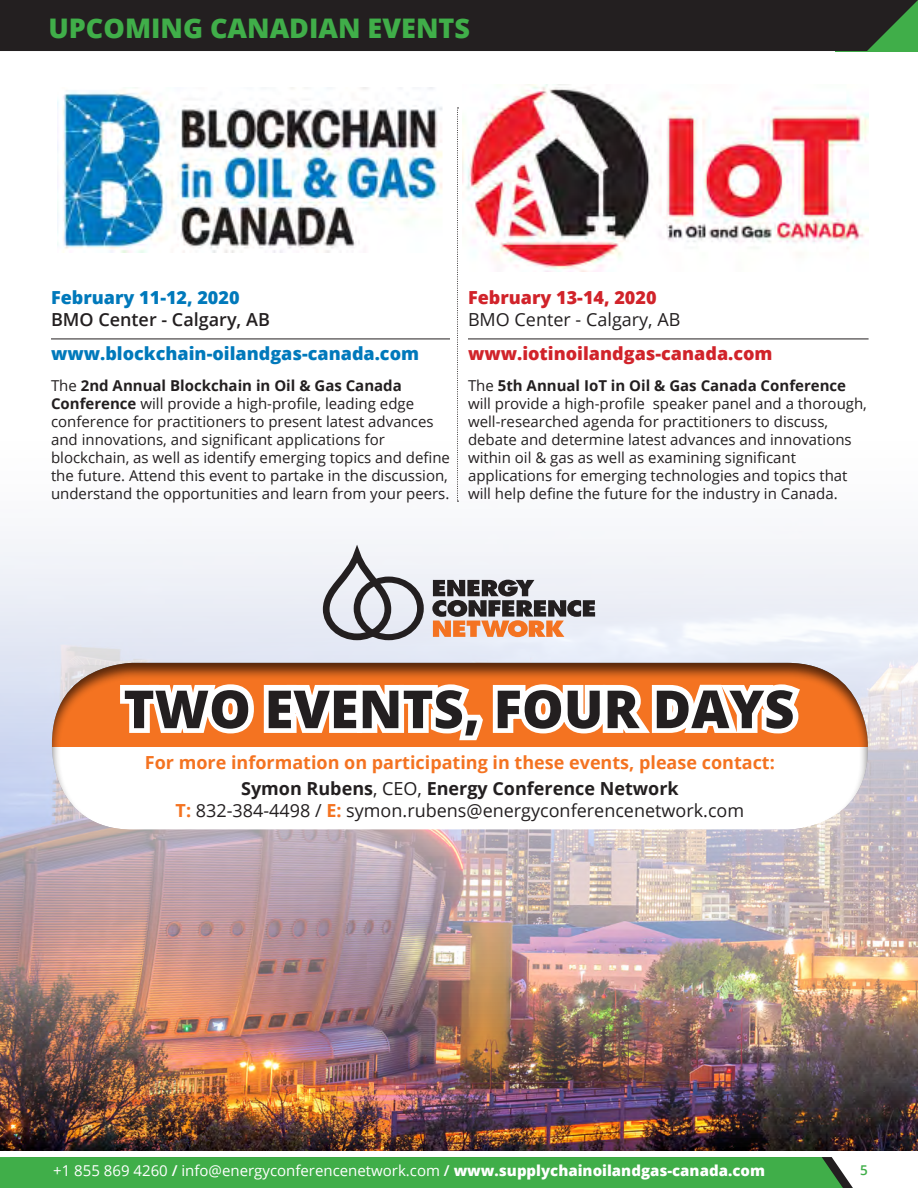
<style>
.page{position:relative;width:918px;height:1188px;background:#fff}
.page>*{position:absolute;margin:0;border:0;box-sizing:border-box;transform-origin:0 0}
.t1{font:800 52.5px "Open Sans";color:#231f20}
.t2{font:800 27px "Open Sans";color:#40ae49}
.t3{font:18px "Open Sans";color:#231f20}
.t4{font:700 18px "Open Sans";color:#f47321}
.t5{font:800 18px "Open Sans";color:#0079bb}
.t6{font:800 18px "Open Sans";color:#d1232a}
.t7{font:700 18px "Open Sans";color:#231f20}
.t8{font:600 18px "Open Sans";color:#231f20}
.t9{font:15px/18px "Open Sans";color:#231f20}
.t10{font:15px "Open Sans";color:#fff}
.t11{font:600 13.5px "Open Sans";color:#40ae49}
.s1{font-weight:700}
.s2{font-weight:400}
.s3{font-weight:700;color:#f47321}
.s4{font-weight:600}
.s5{font-weight:800}
</style>
<div class="page">
<div style="left:0;top:1157px;width:853px;height:31px;background:#40ae49"></div>
<div style="left:0;top:0;width:918px;height:51px;background:#231f20"></div>
<img style="left:0;top:201px;width:918px;height:950px">
<img style="left:58px;top:87px;width:385px;height:165px">
<img style="left:462px;top:84px;width:407px;height:188px">
<hr style="left:51px;top:339px;width:399px;height:1px;background:#231f20">
<hr style="left:468px;top:339px;width:401px;height:1px;background:#231f20">
<svg style="left:457px;top:107px;width:2px;height:395px"></svg>
<svg style="left:320px;top:533px;width:104px;height:84px"></svg>
<svg style="left:432px;top:580px;width:163px;height:37px"></svg>
<div style="left:50px;top:661px;width:818px;height:169px;background:#231f20;opacity:.75"></div>
<svg style="left:115px;top:617px;width:692px;height:231px"></svg>
<p class="t2" style="left:48px;top:8px;width:423px">UPCOMING CANADIAN EVENTS</p>
<p class="t5" style="left:51px;top:284px;width:190px">February 11-12, 2020</p>
<p class="t8" style="left:51px;top:307px;width:220px">BMO Center - Calgary, AB</p>
<p class="t5" style="left:51px;top:340px;width:370px">www.blockchain-oilandgas-canada.com</p>
<p class="t9" style="left:51px;top:376px;width:400px">The <span class="s1">2nd Annual Blockchain in Oil &amp; Gas Canada Conference</span> will provide a high-profile, leading edge conference for practitioners to present latest advances and innovations, and significant applications for blockchain, as well as identify emerging topics and define the future. Attend this event to partake in the discussion, understand the opportunities and learn from your peers.</p>
<p class="t6" style="left:468px;top:284px;width:190px">February 13-14, 2020</p>
<p class="t3" style="left:468px;top:307px;width:214px">BMO Center - Calgary, AB</p>
<p class="t6" style="left:468px;top:340px;width:306px">www.iotinoilandgas-canada.com</p>
<p class="t9" style="left:468px;top:376px;width:400px">The <span class="s1">5th Annual IoT in Oil &amp; Gas Canada Conference </span>will provide a high-profile speaker panel and a thorough, well-researched agenda for practitioners to discuss, debate and determine latest advances and innovations within oil &amp; gas as well as examining significant applications for emerging technologies and topics that will help define the future for the industry in Canada.</p>
<p class="t1" style="left:124px;top:669px;width:673px">TWO EVENTS, FOUR DAYS</p>
<p class="t4" style="left:145px;top:750px;width:631px">For more information on participating in these events, please contact:</p>
<p class="t7" style="left:241px;top:776px;width:439px">Symon Rubens<span class="s2">, CEO,</span> Energy Conference Network</p>
<p class="t3" style="left:176px;top:798px;width:570px"><span class="s3">T:</span> 832-384-4498 / <span class="s3">E:</span> symon.rubens@energyconferencenetwork.com</p>
<p class="t10" style="left:53px;top:1161px;width:713px">+1 855 869 4260 <span class="s4">/</span> info@energyconferencenetwork.com <span class="s4">/</span> <span class="s5">www.supplychainoilandgas-canada.com</span></p>
<p class="t11" style="left:860px;top:1161px;width:9px">5</p>
</div>
